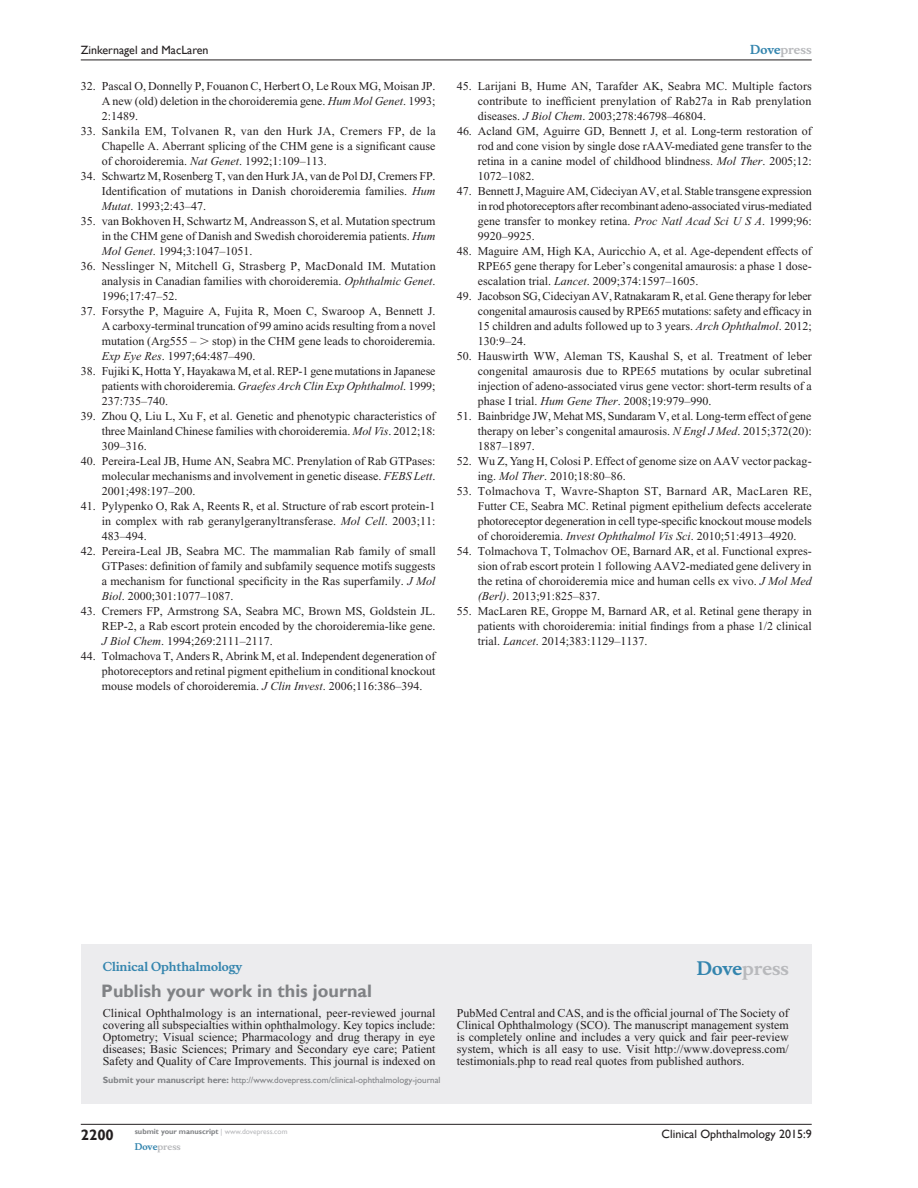
<style>
.page{position:relative;width:918px;height:1188px;background:#fff}
.page>*{position:absolute;margin:0;border:0;box-sizing:border-box;transform-origin:0 0}
.PromBx-H1{font:700 18px "Gill Sans";color:#808285}
.PromBx-Brand{font:700 18px "Musee";color:#b8b9bc}
.t1{font:700 15px "Gill Sans";color:#231f20}
.RefNL2{font:12px/15px "Times New Roman";color:#231f20;text-align:justify}
.PromBx-Tx{font:12px/12px "Times New Roman";color:#231f20;text-align:justify}
.t2{font:12px "Gill Sans";color:#231f20}
.PromBx-JrnlName{font:700 12px "Musee";color:#3485ae}
.t3{font:700 12px "Musee";color:#b8b9bc}
.PromBx-SubmitMssWebA{font:9px "Gill Sans";color:#808285}
.t4{font:700 9px "Musee";color:#b8b9bc}
.t5{font:700 7.5px "Gill Sans";color:#808285}
.s1{font-style:italic}
.s2{font-family:"Mathematical Pi One"}
.s3{color:#3485ae}
.s4{font-weight:700}
.s5{font-weight:400;color:#b8b9bc}
</style>
<div class="page">
<div style="left:81px;top:944px;width:731px;height:159px;background:#ececee"></div>
<hr style="left:81px;top:1124px;width:731px;height:1px;background:#231f20">
<hr style="left:81px;top:60px;width:731px;height:1px;background:#231f20">
<p class="t2" style="left:81px;top:43px;width:129px">Zinkernagel and MacLaren</p>
<p class="RefNL2" style="left:102px;top:79px;width:335px;text-indent:-21px">32. Pascal O, Donnelly P, Fouanon C, Herbert O, Le Roux MG, Moisan JP.<br>A new (old) deletion in the choroideremia gene. <span class="s1">Hum Mol Genet</span>. 1993; 2:1489.</p>
<p class="RefNL2" style="left:102px;top:124px;width:335px;text-indent:-21px">33. Sankila EM, Tolvanen R, van den Hurk JA, Cremers FP, de la Chapelle A. Aberrant splicing of the CHM gene is a significant cause of choroideremia. <span class="s1">Nat Genet</span>. 1992;1:109–113.</p>
<p class="RefNL2" style="left:102px;top:169px;width:335px;text-indent:-21px">34. Schwartz M, Rosenberg T, van den Hurk JA, van de Pol DJ, Cremers FP.<br>Identification of mutations in Danish choroideremia families. <span class="s1">Hum Mutat</span>. 1993;2:43–47.</p>
<p class="RefNL2" style="left:102px;top:214px;width:335px;text-indent:-21px">35. van Bokhoven H, Schwartz M, Andreasson S, et al. Mutation spectrum in the CHM gene of Danish and Swedish choroideremia patients. <span class="s1">Hum Mol Genet</span>. 1994;3:1047–1051.</p>
<p class="RefNL2" style="left:102px;top:259px;width:335px;text-indent:-21px">36. Nesslinger N, Mitchell G, Strasberg P, MacDonald IM. Mutation analysis in Canadian families with choroideremia. <span class="s1">Ophthalmic Genet</span>.<br>1996;17:47–52.</p>
<p class="RefNL2" style="left:102px;top:304px;width:335px;text-indent:-21px">37. Forsythe P, Maguire A, Fujita R, Moen C, Swaroop A, Bennett J.<br>A carboxy-terminal truncation of 99 amino acids resulting from a novel mutation (Arg555 – <span class="s2">.</span> stop) in the CHM gene leads to choroideremia.<br><span class="s1">Exp Eye Res</span>. 1997;64:487–490.</p>
<p class="RefNL2" style="left:102px;top:364px;width:335px;text-indent:-21px">38. Fujiki K, Hotta Y, Hayakawa M, et al. REP-1 gene mutations in Japanese patients with choroideremia. <span class="s1">Graefes Arch Clin Exp Ophthalmol</span>. 1999; 237:735–740.</p>
<p class="RefNL2" style="left:102px;top:409px;width:335px;text-indent:-21px">39. Zhou Q, Liu L, Xu F, et al. Genetic and phenotypic characteristics of three Mainland Chinese families with choroideremia. <span class="s1">Mol Vis</span>. 2012;18:<br>309–316.</p>
<p class="RefNL2" style="left:102px;top:454px;width:335px;text-indent:-21px">40. Pereira-Leal JB, Hume AN, Seabra MC. Prenylation of Rab GTPases: molecular mechanisms and involvement in genetic disease. <span class="s1">FEBS Lett</span>.<br>2001;498:197–200.</p>
<p class="RefNL2" style="left:102px;top:499px;width:335px;text-indent:-21px">41. Pylypenko O, Rak A, Reents R, et al. Structure of rab escort protein-1 in complex with rab geranylgeranyltransferase. <span class="s1">Mol Cell</span>. 2003;11:<br>483–494.</p>
<p class="RefNL2" style="left:102px;top:544px;width:335px;text-indent:-21px">42. Pereira-Leal JB, Seabra MC. The mammalian Rab family of small GTPases: definition of family and subfamily sequence motifs suggests a mechanism for functional specificity in the Ras superfamily. <span class="s1">J Mol Biol</span>. 2000;301:1077–1087.</p>
<p class="RefNL2" style="left:102px;top:604px;width:335px;text-indent:-21px">43. Cremers FP, Armstrong SA, Seabra MC, Brown MS, Goldstein JL.<br>REP-2, a Rab escort protein encoded by the choroideremia-like gene.<br><span class="s1">J Biol Chem</span>. 1994;269:2111–2117.</p>
<p class="RefNL2" style="left:102px;top:649px;width:335px;text-indent:-21px">44. Tolmachova T, Anders R, Abrink M, et al. Independent degeneration of photoreceptors and retinal pigment epithelium in conditional knockout mouse models of choroideremia. <span class="s1">J Clin Invest</span>. 2006;116:386–394.</p>
<p class="t3" style="left:750px;top:43px;width:63px"><span class="s3">Dove</span>press</p>
<p class="RefNL2" style="left:478px;top:79px;width:335px;text-indent:-21px">45. Larijani B, Hume AN, Tarafder AK, Seabra MC. Multiple factors contribute to inefficient prenylation of Rab27a in Rab prenylation diseases. <span class="s1">J Biol Chem</span>. 2003;278:46798–46804.</p>
<p class="RefNL2" style="left:478px;top:124px;width:335px;text-indent:-21px">46. Acland GM, Aguirre GD, Bennett J, et al. Long-term restoration of rod and cone vision by single dose rAAV-mediated gene transfer to the retina in a canine model of childhood blindness. <span class="s1">Mol Ther</span>. 2005;12:<br>1072–1082.</p>
<p class="RefNL2" style="left:478px;top:184px;width:335px;text-indent:-21px">47. Bennett J, Maguire AM, Cideciyan AV, et al. Stable transgene expression in rod photoreceptors after recombinant adeno-associated virus-mediated gene transfer to monkey retina. <span class="s1">Proc Natl Acad Sci U S A</span>. 1999;96:<br>9920–9925.</p>
<p class="RefNL2" style="left:478px;top:244px;width:335px;text-indent:-21px">48. Maguire AM, High KA, Auricchio A, et al. Age-dependent effects of RPE65 gene therapy for Leber’s congenital amaurosis: a phase 1 dose&shy;escalation trial. <span class="s1">Lancet</span>. 2009;374:1597–1605.</p>
<p class="RefNL2" style="left:478px;top:289px;width:335px;text-indent:-21px">49. Jacobson SG, Cideciyan AV, Ratnakaram R, et al. Gene therapy for leber congenital amaurosis caused by RPE65 mutations: safety and efficacy in 15 children and adults followed up to 3 years. <span class="s1">Arch Ophthalmol</span>. 2012; 130:9–24.</p>
<p class="RefNL2" style="left:478px;top:349px;width:336px;text-indent:-21px">50. Hauswirth WW, Aleman TS, Kaushal S, et al. Treatment of leber congenital amaurosis due to RPE65 mutations by ocular subretinal injection of adeno-associated virus gene vector: short-term results of a phase I trial. <span class="s1">Hum Gene Ther</span>. 2008;19:979–990.</p>
<p class="RefNL2" style="left:478px;top:409px;width:335px;text-indent:-21px">51. Bainbridge JW, Mehat MS, Sundaram V, et al. Long-term effect of gene therapy on leber’s congenital amaurosis. <span class="s1">N Engl J Med</span>. 2015;372(20):<br>1887–1897.</p>
<p class="RefNL2" style="left:478px;top:454px;width:335px;text-indent:-21px">52. Wu Z, Yang H, Colosi P. Effect of genome size on AAV vector packag&shy;ing. <span class="s1">Mol Ther</span>. 2010;18:80–86.</p>
<p class="RefNL2" style="left:478px;top:484px;width:336px;text-indent:-21px">53. Tolmachova T, Wavre-Shapton ST, Barnard AR, MacLaren RE, Futter CE, Seabra MC. Retinal pigment epithelium defects accelerate photoreceptor degeneration in cell type-specific knockout mouse models of choroideremia. <span class="s1">Invest Ophthalmol Vis Sci</span>. 2010;51:4913–4920.</p>
<p class="RefNL2" style="left:478px;top:544px;width:335px;text-indent:-21px">54. Tolmachova T, Tolmachov OE, Barnard AR, et al. Functional expres&shy;sion of rab escort protein 1 following AAV2-mediated gene delivery in the retina of choroideremia mice and human cells ex vivo. <span class="s1">J Mol Med (Berl)</span>. 2013;91:825–837.</p>
<p class="RefNL2" style="left:478px;top:604px;width:335px;text-indent:-21px">55. MacLaren RE, Groppe M, Barnard AR, et al. Retinal gene therapy in patients with choroideremia: initial findings from a phase 1/2 clinical trial. <span class="s1">Lancet</span>. 2014;383:1129–1137.</p>
<p class="PromBx-JrnlName" style="left:103px;top:959px;width:141px">Clinical Ophthalmology</p>
<p class="PromBx-H1" style="left:101px;top:980px;width:272px">Publish your work in this journal</p>
<p class="PromBx-Brand" style="left:697px;top:958px;width:94px"><span class="s3">Dove</span>press</p>
<p class="PromBx-Tx" style="left:103px;top:1007px;width:334px">Clinical Ophthalmology is an international, peer-reviewed journal covering all subspecialties within ophthalmology. Key topics include:<br>Optometry; Visual science; Pharmacology and drug therapy in eye diseases; Basic Sciences; Primary and Secondary eye care; Patient Safety and Quality of Care Improvements. This journal is indexed on</p>
<p class="PromBx-Tx" style="left:457px;top:1007px;width:333px">PubMed Central and CAS, and is the official journal of The Society of Clinical Ophthalmology (SCO). The manuscript management system is completely online and includes a very quick and fair peer-review system, which is all easy to use. Visit http://www.dovepress.com/ testimonials.php to read real quotes from published authors.</p>
<p class="PromBx-SubmitMssWebA" style="left:103px;top:1075px;width:339px"><span class="s4">Submit your manuscript here:</span> http://www.dovepress.com/clinical-ophthalmology-journal</p>
<p class="t1" style="left:81px;top:1126px;width:35px">2200</p>
<p class="t5" style="left:135px;top:1127px;width:154px">submit your manuscript <span class="s5">| www.dovepress.com</span></p>
<p class="t4" style="left:135px;top:1141px;width:48px"><span class="s3">Dove</span>press</p>
<p class="t2" style="left:662px;top:1127px;width:152px">Clinical Ophthalmology 2015:9</p>
</div>
